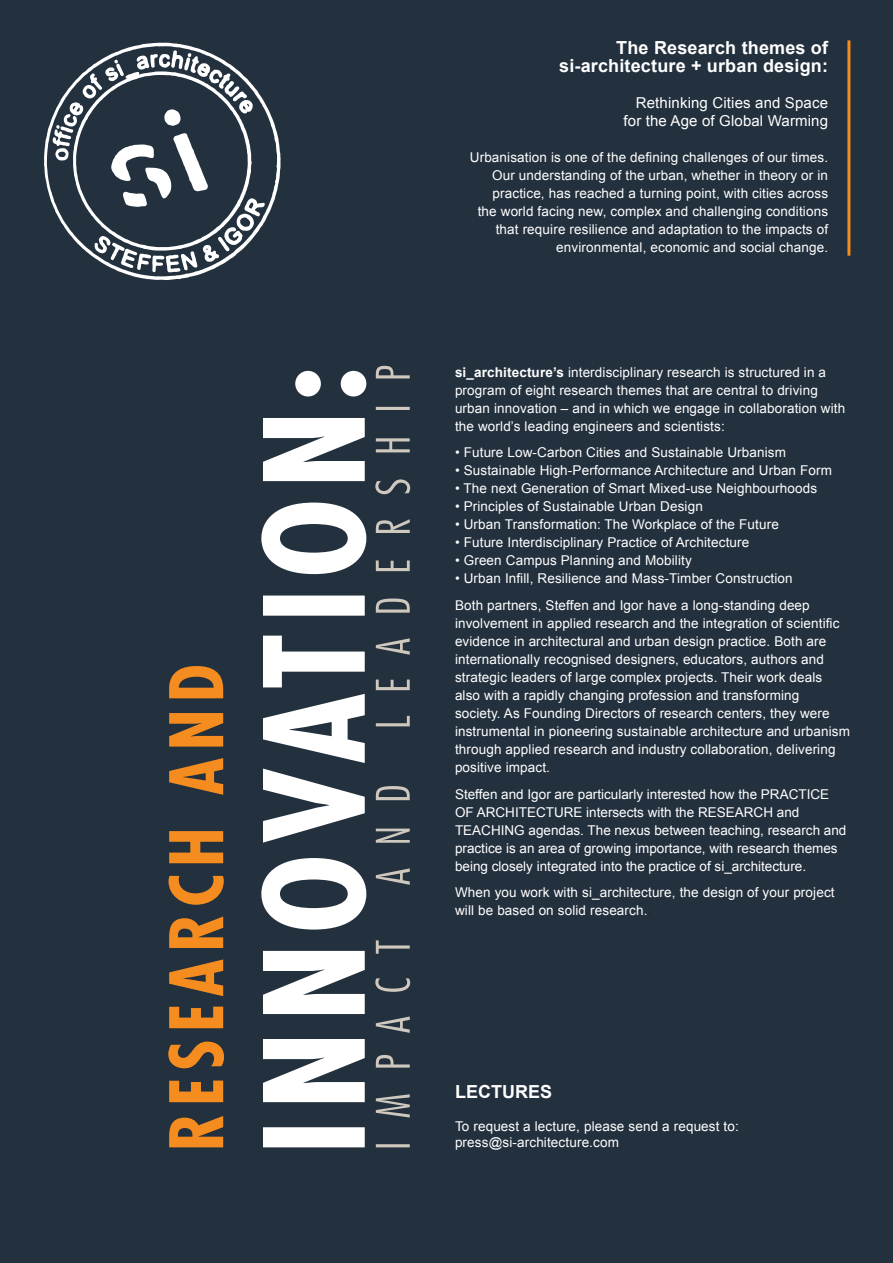
<style>
.page{position:relative;width:893px;height:1263px;background:#23303d}
.page>*{position:absolute;margin:0;border:0;box-sizing:border-box;transform-origin:0 0}
.t1{font:700 18px/18px "Arial";letter-spacing:.01em;color:#fff;text-align:right}
.t2{font:15px/18px "Arial";letter-spacing:.01em;color:#fff;text-align:right}
.t3{font:13.5px/18px "Arial";letter-spacing:.01em;color:#fff}
.s1{font-weight:700}
.s2{color:#231f20}
</style>
<div class="page">
<svg style="left:44px;top:43px;width:237px;height:237px"></svg>
<svg style="left:53px;top:50px;width:212px;height:222px"></svg>
<svg style="left:375px;top:366px;width:35px;height:781px"></svg>
<svg style="left:261px;top:371px;width:105px;height:776px"></svg>
<svg style="left:168px;top:666px;width:56px;height:481px"></svg>
<hr style="left:847px;top:40px;width:3px;height:216px;background:#f48c1f">
<p class="t1" style="left:559px;top:39px;width:270px">The Research themes of si-architecture + urban design:</p>
<p class="t2" style="left:623px;top:94px;width:206px">Rethinking Cities and Space for the Age of Global Warming</p>
<p class="t3" style="left:470px;top:148px;width:360px;text-align:right">Urbanisation is one of the defining challenges of our times.<br>Our understanding of the urban, whether in theory or in practice, has reached a turning point, with cities across<br>the world facing new, complex and challenging conditions that require resilience and adaptation to the impacts of environmental, economic and social change.</p>
<p class="t3" style="left:455px;top:363px;width:392px"><span class="s1">si_architecture’s</span> interdisciplinary research is structured in a program of eight research themes that are central to driving urban innovation – and in which we engage in collaboration with the world’s leading engineers and scientists:</p>
<p class="t3" style="left:455px;top:444px;width:333px">• Future Low-Carbon Cities and Sustainable Urbanism</p>
<p class="t3" style="left:455px;top:462px;width:379px">• Sustainable High-Performance Architecture and Urban Form</p>
<p class="t3" style="left:455px;top:480px;width:364px">• The next Generation of Smart Mixed-use Neighbourhoods</p>
<p class="t3" style="left:455px;top:498px;width:249px">• Principles of Sustainable Urban Design</p>
<p class="t3" style="left:455px;top:516px;width:325px">• Urban Transformation: The Workplace of the Future</p>
<p class="t3" style="left:455px;top:534px;width:296px">• Future Interdisciplinary Practice of Architecture</p>
<p class="t3" style="left:455px;top:552px;width:238px">• Green Campus Planning and Mobility</p>
<p class="t3" style="left:455px;top:570px;width:339px">• Urban Infill, Resilience and Mass-Timber Construction</p>
<p class="t3" style="left:455px;top:596px;width:396px">Both partners, Steffen and Igor have a long-standing deep involvement in applied research and the integration of scientific evidence in architectural and urban design practice. Both are internationally recognised designers, educators, authors and strategic leaders of large complex projects. Their work deals also with a rapidly changing profession and transforming<br>society. As Founding Directors of research centers, they were instrumental in pioneering sustainable architecture and urbanism through applied research and industry collaboration, delivering positive impact.</p>
<p class="t3" style="left:455px;top:785px;width:393px">Steffen and Igor are particularly interested how the PRACTICE OF ARCHITECTURE intersects with the RESEARCH and TEACHING agendas. The nexus between teaching, research and practice is an area of growing importance, with research themes being closely integrated into the practice of si_architecture.</p>
<p class="t3" style="left:455px;top:883px;width:381px">When you work with si_architecture, the design of your project will be based on solid research.<span class="s2">.</span></p>
<p class="t1" style="left:455px;top:1083px;width:99px">LECTURES</p>
<p class="t3" style="left:455px;top:1118px;width:285px;line-height:16.2px">To request a lecture, please send a request to: press@si-architecture.com</p>
</div>
